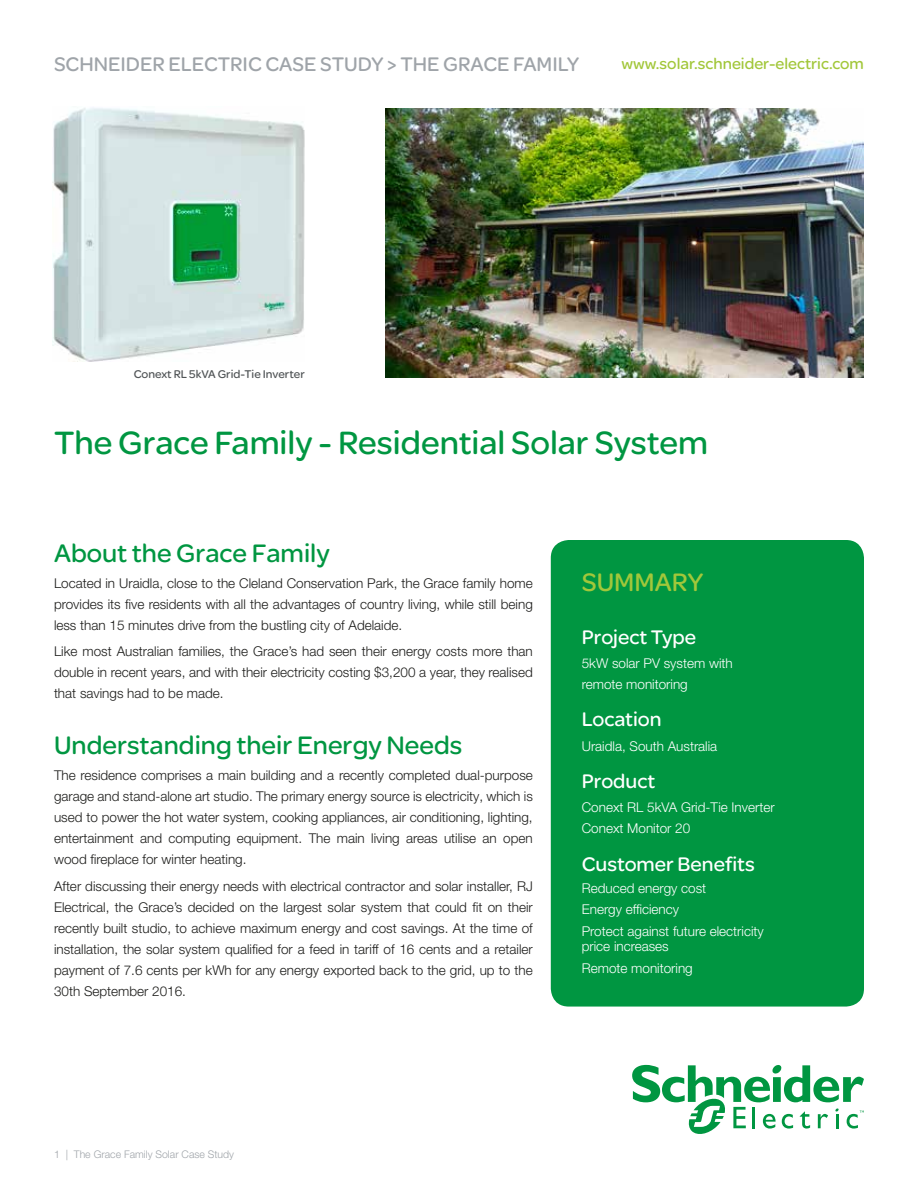
<style>
.page{position:relative;width:918px;height:1188px;background:#fff}
.page>*{position:absolute;margin:0;border:0;box-sizing:border-box;transform-origin:0 0}
.t1{font:34.5px "SE Optimist";color:#009641}
.t2{font:27px "SE Optimist";color:#009641}
.t3{font:27px "SE Optimist";color:#a2c73a}
.t4{font:21px "SE Optimist";color:#fff}
.t5{font:21px "SE Optimist";color:#9fa4a9}
.t6{font:16.5px "SE Optimist";color:#a2c73a}
.t7{font:300 13.5px/21px "Helvetica Neue LT Pro";color:#1d1d1b;text-align:justify}
.t8{font:300 13.5px/21.8px "Helvetica Neue LT Pro";color:#fff}
.t9{font:12px "SE Optimist";color:#505456}
.t10{font:300 10.5px "Helvetica Neue LT Pro";color:#9fa4a9}
</style>
<div class="page">
<div style="left:551px;top:540px;width:313px;height:467px;background:#009641;border-radius:18px"></div>
<svg style="left:632px;top:1064px;width:232px;height:70px"></svg>
<img style="left:385px;top:108px;width:479px;height:270px">
<img style="left:53px;top:107px;width:252px;height:254px">
<h3 class="t5" style="left:54px;top:49px;width:527px">SCHNEIDER ELECTRIC CASE STUDY &gt; THE GRACE FAMILY</h3>
<p class="t6" style="left:621px;top:52px;width:244px">www.solar.schneider-electric.com</p>
<p class="t9" style="left:134px;top:366px;width:173px">Conext RL 5kVA Grid-Tie Inverter</p>
<h1 class="t1" style="left:54px;top:419px;width:656px">The Grace Family - Residential Solar System</h1>
<h2 class="t2" style="left:54px;top:534px;width:277px">About the Grace Family</h2>
<p class="t7" style="left:54px;top:572px;width:480px">Located in Uraidla, close to the Cleland Conservation Park, the Grace family home provides its five residents with all the advantages of country living, while still being less than 15 minutes drive from the bustling city of Adelaide.</p>
<p class="t7" style="left:54px;top:641px;width:480px">Like most Australian families, the Grace’s had seen their energy costs more than double in recent years, and with their electricity costing $3,200 a year, they realised that savings had to be made.</p>
<h2 class="t2" style="left:54px;top:726px;width:410px">Understanding their Energy Needs</h2>
<p class="t7" style="left:54px;top:765px;width:480px">The residence comprises a main building and a recently completed dual-purpose garage and stand-alone art studio. The primary energy source is electricity, which is used to power the hot water system, cooking appliances, air conditioning, lighting, entertainment and computing equipment. The main living areas utilise an open wood fireplace for winter heating.</p>
<p class="t7" style="left:54px;top:875px;width:480px">After discussing their energy needs with electrical contractor and solar installer, RJ Electrical, the Grace’s decided on the largest solar system that could fit on their recently built studio, to achieve maximum energy and cost savings. At the time of installation, the solar system qualified for a feed in tariff of 16 cents and a retailer payment of 7.6 cents per kWh for any energy exported back to the grid, up to the 30th September 2016.</p>
<h2 class="t3" style="left:582px;top:563px;width:123px">SUMMARY</h2>
<h3 class="t4" style="left:582px;top:622px;width:116px">Project Type</h3>
<p class="t8" style="left:582px;top:652px;width:153px;line-height:21px">5kW solar PV system with remote monitoring</p>
<h3 class="t4" style="left:582px;top:705px;width:81px">Location</h3>
<p class="t8" style="left:582px;top:735px;width:137px">Uraidla, South Australia</p>
<h3 class="t4" style="left:582px;top:767px;width:75px">Product</h3>
<p class="t8" style="left:582px;top:797px;width:194px;line-height:21px">Conext RL 5kVA Grid-Tie Inverter<br>Conext Monitor 20</p>
<h3 class="t4" style="left:582px;top:849px;width:175px">Customer Benefits</h3>
<p class="t8" style="left:582px;top:877px;width:184px">Reduced energy cost<br>Energy efficiency<br>Protect against future electricity</p>
<p class="t8" style="left:582px;top:935px;width:113px">price increases<br>Remote monitoring</p>
<p class="t10" style="left:54px;top:1148px;width:182px">1 | The Grace Family Solar Case Study</p>
</div>
